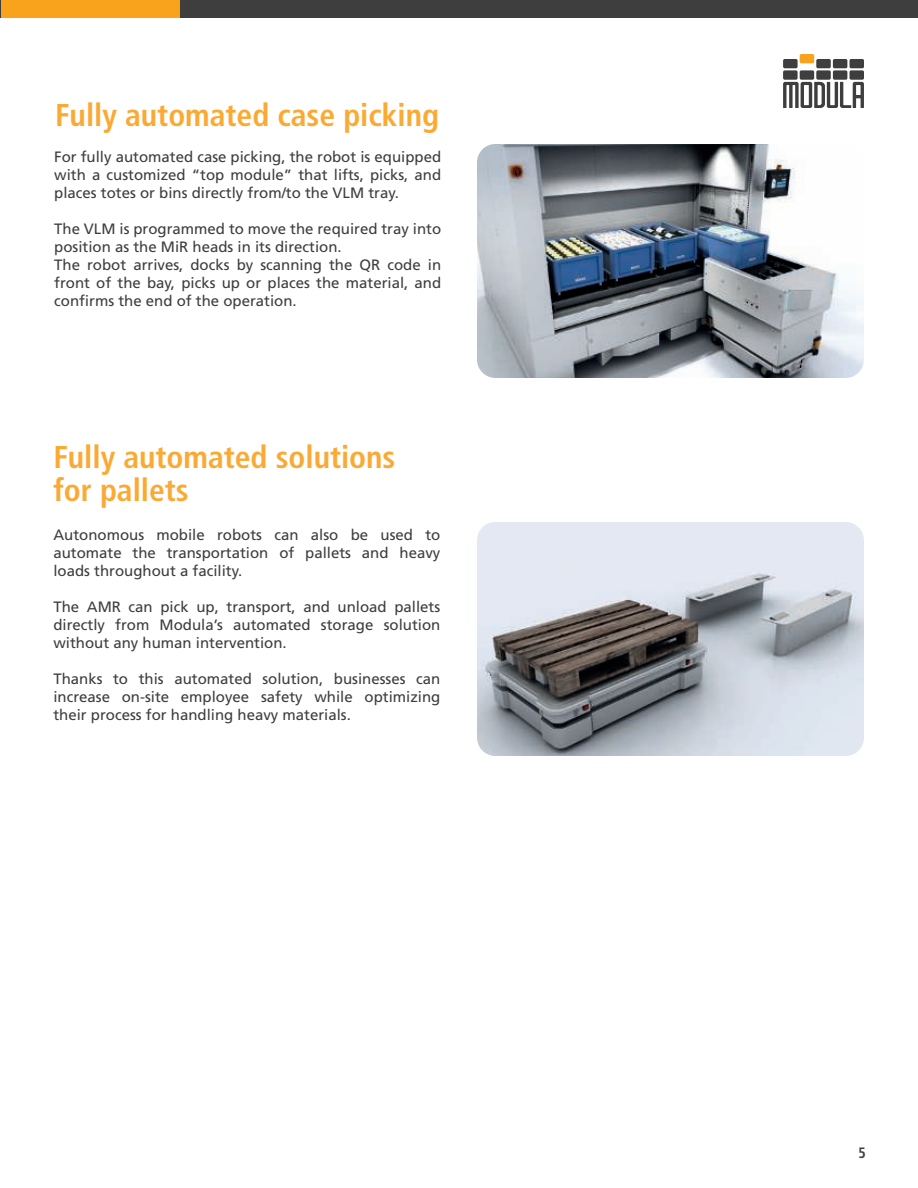
<style>
.page{position:relative;width:918px;height:1188px;background:#fff}
.page>*{position:absolute;margin:0;border:0;box-sizing:border-box;transform-origin:0 0}
.t1{font:700 condensed 31.5px/33px "Frutiger LT Std";color:#faaa34}
.t2{font:15px/18px "Frutiger LT Std";color:#3e3e3f;text-align:justify}
.t3{font:700 condensed 15px "Frutiger LT Std";color:#3e3e3f;scale:.94 1}
</style>
<div class="page">
<div style="left:0;top:0;width:180px;height:18px;background:#f9a21c"></div>
<div style="left:180px;top:0;width:738px;height:18px;background:#3e3e3f"></div>
<div style="left:783px;top:59px;width:15px;height:9px;background:#3e3e3f;border-radius:2px"></div>
<div style="left:800px;top:54px;width:14px;height:9px;background:#f9a21c;border-radius:2px"></div>
<div style="left:816px;top:59px;width:15px;height:9px;background:#3e3e3f;border-radius:2px"></div>
<div style="left:833px;top:59px;width:14px;height:9px;background:#3e3e3f;border-radius:2px"></div>
<div style="left:850px;top:59px;width:14px;height:9px;background:#3e3e3f;border-radius:2px"></div>
<div style="left:783px;top:70px;width:15px;height:10px;background:#3e3e3f;border-radius:2px"></div>
<div style="left:800px;top:70px;width:14px;height:10px;background:#3e3e3f;border-radius:2px"></div>
<div style="left:816px;top:70px;width:15px;height:10px;background:#3e3e3f;border-radius:2px"></div>
<div style="left:833px;top:70px;width:14px;height:10px;background:#3e3e3f;border-radius:2px"></div>
<div style="left:850px;top:70px;width:14px;height:10px;background:#3e3e3f;border-radius:2px"></div>
<svg style="left:783px;top:82px;width:81px;height:26px"></svg>
<img style="left:477px;top:144px;width:387px;height:234px">
<img style="left:477px;top:522px;width:387px;height:234px">
<h1 class="t1" style="left:55px;top:101px;width:386px">Fully automated case picking</h1>
<p class="t2" style="left:54px;top:149px;width:388px">For fully automated case picking, the robot is equipped with a customized “top module” that lifts, picks, and places totes or bins directly from/to the VLM tray.</p>
<p class="t2" style="left:54px;top:221px;width:389px;text-align:left">The VLM is programmed to move the required tray into position as the MiR heads in its direction.<br>The robot arrives, docks by scanning the QR code in front of the bay, picks up or places the material, and confirms the end of the operation.</p>
<h1 class="t1" style="left:53px;top:443px;width:344px">Fully automated solutions for pallets</h1>
<p class="t2" style="left:53px;top:527px;width:388px">Autonomous mobile robots can also be used to automate the transportation of pallets and heavy loads throughout a facility.</p>
<p class="t2" style="left:53px;top:599px;width:388px">The AMR can pick up, transport, and unload pallets directly from Modula’s automated storage solution without any human intervention.</p>
<p class="t2" style="left:53px;top:671px;width:389px">Thanks to this automated solution, businesses can increase on-site employee safety while optimizing their process for handling heavy materials.</p>
<p class="t3" style="left:859px;top:1147px;width:9px">5</p>
</div>
